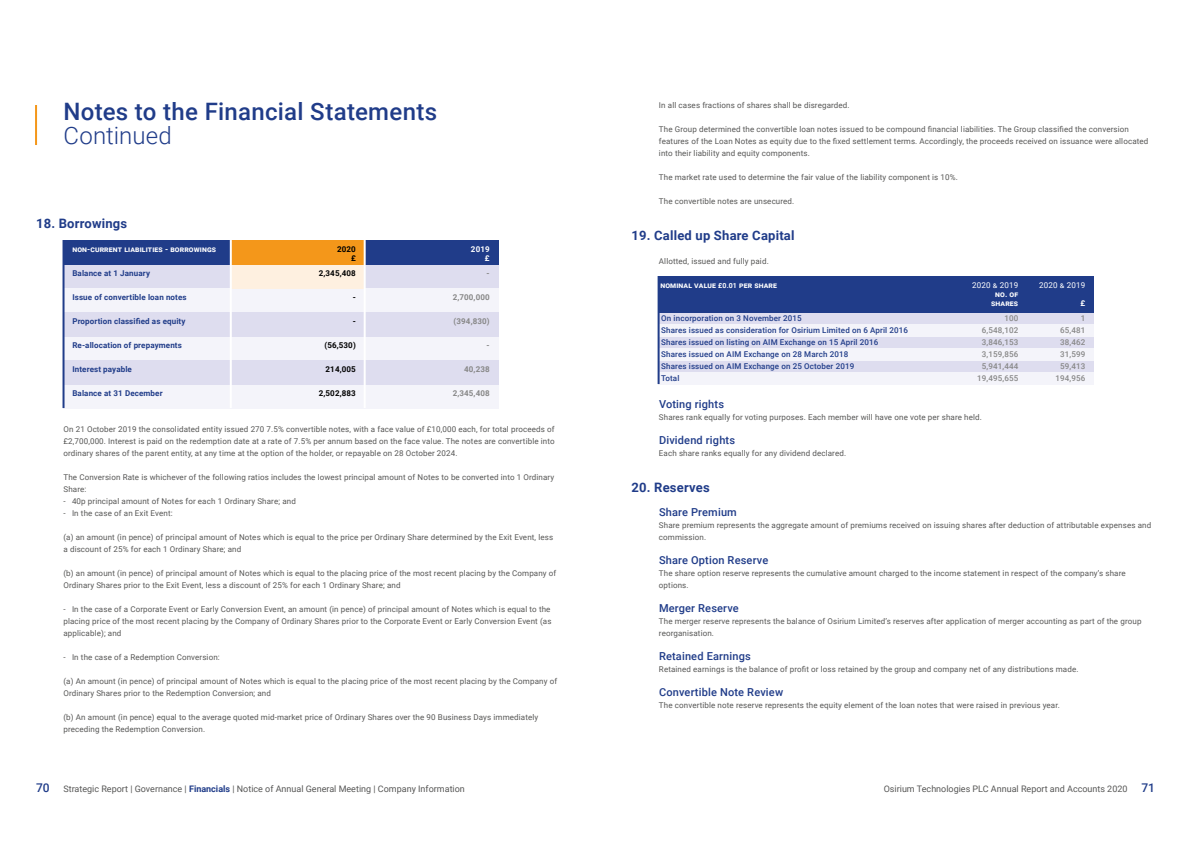
<style>
.page{position:relative;width:1191px;height:842px;background:#fff}
.page>*{position:absolute;margin:0;border:0;box-sizing:border-box;transform-origin:0 0}
.t1{font:500 24px "Roboto";letter-spacing:.01em;color:#203c89}
.t2{font:300 24px "Roboto";letter-spacing:.005em;color:#203c89}
.t3{font:700 13px "Roboto";letter-spacing:.015em;color:#203c89}
.t4{font:500 11px "Roboto";letter-spacing:.015em;color:#203c89}
.t5{font:9px "Roboto";color:#575756}
.t6{font:8px/12px "Roboto";letter-spacing:.015em;color:#575756}
.t7{font:500 8px/12px "Roboto";letter-spacing:.015em;color:#203c89}
.t8{font:700 8px "Roboto";letter-spacing:.015em;color:#203c89}
.t9{font:500 8px/12px "Roboto";letter-spacing:.015em;color:#878787;text-align:right}
.t10{font:700 8px/9px "Roboto";letter-spacing:.015em;color:#fff;text-align:right}
.t11{font:700 8px/9px "Roboto";letter-spacing:.015em;color:#000;text-align:right}
.t12{font:700 8px "Roboto";letter-spacing:.015em;color:#878787}
.t13{font:700 8px "Roboto";letter-spacing:.065em;color:#fff}
.t14{font:8px "Roboto";letter-spacing:.015em;color:#fff}
.s1{font-size:7px}
.s2{font-weight:500;font-size:12px;color:#203c89}
.s3{font-weight:700;color:#203c89}
</style>
<div class="page">
<hr style="left:35px;top:105px;width:2px;height:40px;background:#f4971a">
<div style="left:63px;top:240px;width:435px;height:168px;background:#f4f4fa"></div>
<div style="left:63px;top:262px;width:435px;height:26px;background:#deddef"></div>
<div style="left:63px;top:312px;width:435px;height:24px;background:#deddef"></div>
<div style="left:63px;top:360px;width:435px;height:24px;background:#deddef"></div>
<div style="left:63px;top:240px;width:435px;height:24px;background:#203c89"></div>
<div style="left:231px;top:240px;width:134px;height:48px;background:#fef0e0"></div>
<div style="left:231px;top:240px;width:134px;height:24px;background:#f4971a"></div>
<hr style="left:63px;top:240px;width:2px;height:168px;background:#203c89">
<hr style="left:364px;top:240px;width:2px;height:168px;background:#fff">
<hr style="left:230px;top:240px;width:2px;height:168px;background:#fff">
<div style="left:659px;top:312px;width:435px;height:12px;background:#deddef"></div>
<div style="left:659px;top:336px;width:435px;height:12px;background:#deddef"></div>
<div style="left:659px;top:360px;width:435px;height:12px;background:#deddef"></div>
<div style="left:659px;top:276px;width:435px;height:36px;background:#203c89"></div>
<div style="left:659px;top:324px;width:435px;height:12px;background:#f4f4fa"></div>
<div style="left:659px;top:348px;width:435px;height:12px;background:#f4f4fa"></div>
<div style="left:659px;top:372px;width:435px;height:12px;background:#f4f4fa"></div>
<hr style="left:657px;top:276px;width:2px;height:108px;background:#203c89">
<h1 class="t1" style="left:64px;top:95px;width:375px">Notes to the Financial Statements</h1>
<h1 class="t2" style="left:64px;top:119px;width:110px">Continued</h1>
<h2 class="t3" style="left:36px;top:214px;width:93px">18. Borrowings</h2>
<p class="t8" style="left:72px;top:268px;width:79px">Balance at 1 January</p>
<p class="t8" style="left:72px;top:292px;width:116px">Issue of convertible loan notes</p>
<p class="t8" style="left:72px;top:316px;width:115px">Proportion classified as equity</p>
<p class="t8" style="left:72px;top:340px;width:111px">Re-allocation of prepayments</p>
<p class="t8" style="left:72px;top:364px;width:61px">Interest payable</p>
<p class="t8" style="left:72px;top:388px;width:92px">Balance at 31 December</p>
<p class="t10" style="left:72px;top:244px;width:145px">non-current liabilities - borrowings</p>
<p class="t11" style="left:337px;top:244px;width:20px">2020 £</p>
<p class="t11" style="left:319px;top:268px;width:39px">2,345,408</p>
<p class="t11" style="left:353px;top:292px;width:5px">-</p>
<p class="t11" style="left:353px;top:316px;width:5px">-</p>
<p class="t11" style="left:324px;top:340px;width:33px">(56,530)</p>
<p class="t11" style="left:325px;top:364px;width:32px">214,005</p>
<p class="t11" style="left:319px;top:388px;width:39px">2,502,883</p>
<p class="t10" style="left:471px;top:244px;width:20px">2019 £</p>
<p class="t12" style="left:486px;top:268px;width:5px">-</p>
<p class="t12" style="left:453px;top:292px;width:39px">2,700,000</p>
<p class="t12" style="left:453px;top:316px;width:38px">(394,830)</p>
<p class="t12" style="left:486px;top:340px;width:5px">-</p>
<p class="t12" style="left:464px;top:364px;width:27px">40,238</p>
<p class="t12" style="left:453px;top:388px;width:39px">2,345,408</p>
<p class="t6" style="left:63px;top:423px;width:493px;text-align:justify">On 21 October 2019 the consolidated entity issued 270 7.5% convertible notes, with a face value of £10,000 each, for total proceeds of £2,700,000. Interest is paid on the redemption date at a rate of 7.5% per annum based on the face value. The notes are convertible into ordinary shares of the parent entity, at any time at the option of the holder, or repayable on 28 October 2024.</p>
<p class="t6" style="left:63px;top:471px;width:492px">The Conversion Rate is whichever of the following ratios includes the lowest principal amount of Notes to be converted into 1 Ordinary<br>Share:</p>
<p class="t6" style="left:63px;top:495px;width:234px">- 40p principal amount of Notes for each 1 Ordinary Share; and</p>
<p class="t6" style="left:63px;top:507px;width:111px">- In the case of an Exit Event:</p>
<p class="t6" style="left:63px;top:531px;width:491px">(a) an amount (in pence) of principal amount of Notes which is equal to the price per Ordinary Share determined by the Exit Event, less a discount of 25% for each 1 Ordinary Share; and</p>
<p class="t6" style="left:63px;top:567px;width:494px">(b) an amount (in pence) of principal amount of Notes which is equal to the placing price of the most recent placing by the Company of<br>Ordinary Shares prior to the Exit Event, less a discount of 25% for each 1 Ordinary Share; and</p>
<p class="t6" style="left:63px;top:603px;width:489px">- In the case of a Corporate Event or Early Conversion Event, an amount (in pence) of principal amount of Notes which is equal to the placing price of the most recent placing by the Company of Ordinary Shares prior to the Corporate Event or Early Conversion Event (as applicable); and</p>
<p class="t6" style="left:63px;top:651px;width:158px">- In the case of a Redemption Conversion:</p>
<p class="t6" style="left:63px;top:675px;width:495px">(a) An amount (in pence) of principal amount of Notes which is equal to the placing price of the most recent placing by the Company of<br>Ordinary Shares prior to the Redemption Conversion; and</p>
<p class="t6" style="left:63px;top:711px;width:476px">(b) An amount (in pence) equal to the average quoted mid-market price of Ordinary Shares over the 90 Business Days immediately preceding the Redemption Conversion.</p>
<p class="t6" style="left:659px;top:99px;width:192px">In all cases fractions of shares shall be disregarded.</p>
<p class="t6" style="left:659px;top:123px;width:491px">The Group determined the convertible loan notes issued to be compound financial liabilities. The Group classified the conversion features of the Loan Notes as equity due to the fixed settlement terms. Accordingly, the proceeds received on issuance were allocated into their liability and equity components.</p>
<p class="t6" style="left:659px;top:171px;width:300px">The market rate used to determine the fair value of the liability component is 10%.</p>
<p class="t6" style="left:659px;top:195px;width:137px">The convertible notes are unsecured.</p>
<h2 class="t3" style="left:631px;top:226px;width:164px">19. Called up Share Capital</h2>
<p class="t6" style="left:659px;top:255px;width:111px">Allotted, issued and fully paid.</p>
<p class="t13" style="left:660px;top:279px;width:118px">nominal value <span class="s1">£0.01</span> per share</p>
<p class="t14" style="left:1039px;top:279px;width:47px">2020 &amp; 2019</p>
<p class="t10" style="left:1080px;top:298px;width:6px">£</p>
<p class="t14" style="left:972px;top:279px;width:47px">2020 &amp; 2019</p>
<p class="t10" style="left:991px;top:289px;width:29px;text-align:center">no. of shares</p>
<p class="t9" style="left:977px;top:312px;width:42px">100<br>6,548,102<br>3,846,153<br>3,159,856<br>5,941,444<br>19,495,655</p>
<p class="t9" style="left:1055px;top:312px;width:31px">1<br>65,481<br>38,462<br>31,599<br>59,413<br>194,956</p>
<p class="t7" style="left:661px;top:312px;width:248px">On incorporation on 3 November 2015<br>Shares issued as consideration for Osirium Limited on 6 April 2016<br>Shares issued on listing on AIM Exchange on 15 April 2016<br>Shares issued on AIM Exchange on 28 March 2018<br>Shares issued on AIM Exchange on 25 October 2019<br>Total</p>
<h3 class="t4" style="left:659px;top:396px;width:67px">Voting rights</h3>
<p class="t6" style="left:659px;top:411px;width:324px">Shares rank equally for voting purposes. Each member will have one vote per share held.</p>
<h3 class="t4" style="left:659px;top:432px;width:78px">Dividend rights</h3>
<p class="t6" style="left:659px;top:447px;width:189px">Each share ranks equally for any dividend declared.</p>
<h2 class="t3" style="left:631px;top:478px;width:80px">20. Reserves</h2>
<h3 class="t4" style="left:659px;top:504px;width:79px">Share Premium</h3>
<p class="t6" style="left:659px;top:519px;width:494px">Share premium represents the aggregate amount of premiums received on issuing shares after deduction of attributable expenses and commission.</p>
<h3 class="t4" style="left:659px;top:552px;width:111px">Share Option Reserve</h3>
<p class="t6" style="left:659px;top:567px;width:468px">The share option reserve represents the cumulative amount charged to the income statement in respect of the company’s share options.</p>
<h3 class="t4" style="left:659px;top:600px;width:81px">Merger Reserve</h3>
<p class="t6" style="left:659px;top:615px;width:484px">The merger reserve represents the balance of Osirium Limited’s reserves after application of merger accounting as part of the group reorganisation.</p>
<h3 class="t4" style="left:659px;top:648px;width:93px">Retained Earnings</h3>
<p class="t6" style="left:659px;top:663px;width:421px">Retained earnings is the balance of profit or loss retained by the group and company net of any distributions made.</p>
<h3 class="t4" style="left:659px;top:684px;width:126px">Convertible Note Review</h3>
<p class="t6" style="left:659px;top:699px;width:402px">The convertible note reserve represents the equity element of the loan notes that were raised in previous year.</p>
<p class="t5" style="left:36px;top:782px;width:430px"><span class="s2">70</span> Strategic Report | Governance | <span class="s3">Financials</span> | Notice of Annual General Meeting | Company Information</p>
<p class="t5" style="left:883px;top:782px;width:273px">Osirium Technologies PLC Annual Report and Accounts 2020 <span class="s2">71</span></p>
</div>
